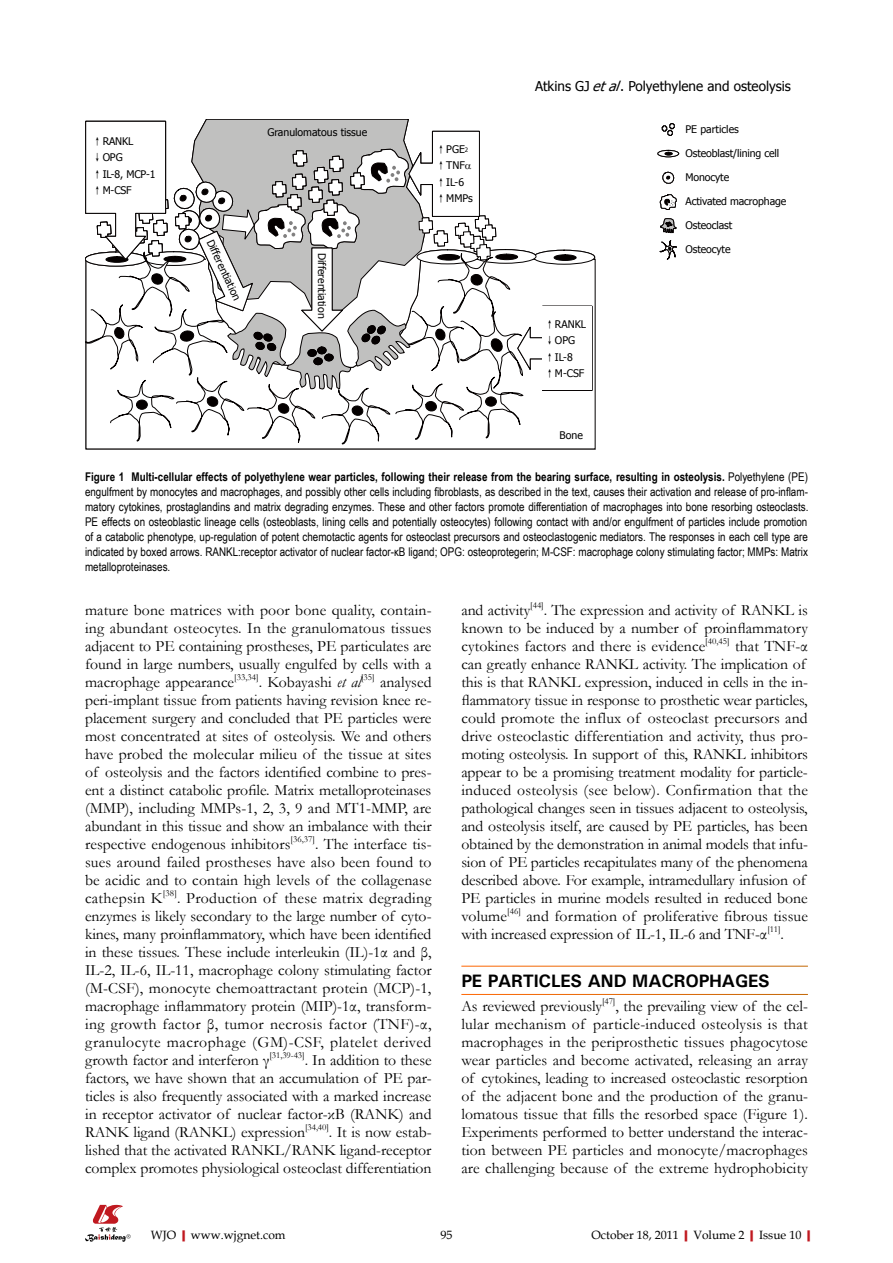
<style>
.page{position:relative;width:893px;height:1263px;background:#fff}
.page>*{position:absolute;margin:0;border:0;box-sizing:border-box;transform-origin:0 0}
.t1{font:700 18px "Univers";letter-spacing:-.01em;color:#000}
.t2{font:15.75px/18px "Garamond";letter-spacing:-.005em;color:#000;text-align:justify}
.t3{font:italic 15.15px "Arial";color:#040000}
.t4{font:13.5px "Tahoma";color:#000}
.t5{font:12.75px/22.6px "Arial";color:#040000}
.t6{font:12px/15px "Arial Narrow";color:#000;text-align:justify}
.t7{font:12px "Book Antiqua";color:#000}
.t8{font:10.5px/16.5px "Tahoma";letter-spacing:-.01em;color:#000}
.t9{font:9.15px "Garamond";letter-spacing:.005em;color:#000}
.s1{font-style:italic}
.s2{font-family:"Sim Sun"}
.s3{font-size:6.15px}
.s4{font-weight:700}
.s5{font-family:"Koz Min Pro"}
.s6{font-weight:700;color:#c01920}
</style>
<div class="page">
<svg style="left:85px;top:1205px;width:46px;height:37px"></svg>
<div style="left:533px;top:250px;width:62px;height:14px;border:1px solid #040000;border-radius:50%"></div>
<div style="left:658px;top:150px;width:21px;height:7px;border:1px solid #040000;border-radius:50%"></div>
<svg style="left:665px;top:152px;width:7px;height:3px"></svg>
<svg style="left:660px;top:218px;width:17px;height:15px"></svg>
<svg style="left:660px;top:240px;width:17px;height:19px"></svg>
<svg style="left:660px;top:171px;width:17px;height:39px"></svg>
<svg style="left:662px;top:123px;width:13px;height:13px"></svg>
<svg style="left:85px;top:121px;width:507px;height:328px"></svg>
<p class="t4" style="left:535px;top:77px;width:257px">Atkins GJ <span class="s1">etal</span>. Polyethylene and osteolysis</p>
<p class="t8" style="left:267px;top:123px;width:101px">Granulomatous tissue</p>
<p class="t8" style="left:685px;top:121px;width:55px">PE particles</p>
<p class="t8" style="left:685px;top:145px;width:95px">Osteoblast/lining cell</p>
<p class="t8" style="left:685px;top:169px;width:45px">Monocyte</p>
<p class="t8" style="left:685px;top:193px;width:102px">Activated macrophage</p>
<p class="t8" style="left:685px;top:217px;width:48px">Osteoclast</p>
<p class="t8" style="left:685px;top:241px;width:47px">Osteocyte</p>
<p class="t5" style="left:94px;top:121px;width:70px">RANKL<br>OPG<br>IL-8, MCP-1</p>
<p class="t3" style="left:234px;top:124px;width:148px">Granulomatous tissue</p>
<p class="t8" style="left:92px;top:132px;width:65px"><span class="s2">↑</span>RANKL <span class="s2">↓</span>OPG <span class="s2">↑</span>IL-8, MCP-1 <span class="s2">↑</span>M-CSF</p>
<p class="t8" style="left:436px;top:140px;width:39px"><span class="s2">↑</span>PGE<span class="s3">2 </span><span class="s2">↑</span>TNF <span class="s2">↑</span>IL-6 <span class="s2">↑</span>MMPs</p>
<p class="t5" style="left:439px;top:152px;width:26px">TNF<br>IL-6</p>
<p class="t5" style="left:220px;top:233px;width:77px;rotate:65deg">differentiation</p>
<p class="t8" style="left:218px;top:236px;width:67px;rotate:65deg">Differentiation</p>
<p class="t5" style="left:335px;top:251px;width:77px;rotate:90deg">differentiation</p>
<p class="t8" style="left:331px;top:253px;width:67px;rotate:90deg">Differentiation</p>
<p class="t8" style="left:544px;top:315px;width:43px"><span class="s2">↑</span>RANKL <span class="s2">↓</span>OPG <span class="s2">↑</span>IL-8 <span class="s2">↑</span>M-CSF</p>
<p class="t5" style="left:549px;top:326px;width:30px">OPG<br>IL-8</p>
<p class="t3" style="left:552px;top:422px;width:37px">Bone</p>
<p class="t8" style="left:559px;top:426px;width:25px">Bone</p>
<p class="t6" style="left:85px;top:469px;width:725px"><span class="s4">Figure 1 Multi-cellular effects of polyethylene wear particles, following their release from the bearing surface, resulting in osteolysis.</span> Polyethylene (PE) engulfment by monocytes and macrophages, and possibly other cells including fibroblasts, as described in the text, causes their activation and release of pro-inflam&shy;matory cytokines, prostaglandins and matrix degrading enzymes. These and other factors promote differentiation of macrophages into bone resorbing osteoclasts.<br>PE effects on osteoblastic lineage cells (osteoblasts, lining cells and potentially osteocytes) following contact with and/or engulfment of particles include promotion of a catabolic phenotype, up-regulation of potent chemotactic agents for osteoclast precursors and osteoclastogenic mediators. The responses in each cell type are indicated by boxed arrows. RANKL<span class="s5">:</span>receptor activator of nuclear factor-κB ligand; OPG: osteoprotegerin; M-CSF: macrophage colony stimulating factor; MMPs: Matrix metalloproteinases.</p>
<p class="t2" style="left:85px;top:601px;width:348px">mature bone matrices with poor bone quality, contain&shy;ing abundant osteocytes. In the granulomatous tissues adjacent to PE containing prostheses, PE particulates are found in large numbers, usually engulfed by cells with a macrophage appearance</p>
<p class="t9" style="left:234px;top:671px;width:26px">[33,34]</p>
<p class="t2" style="left:259px;top:673px;width:104px">. Kobayashi <span class="s1">et al</span></p>
<p class="t9" style="left:361px;top:671px;width:15px">[35]</p>
<p class="t2" style="left:85px;top:673px;width:348px;text-indent:295px">analysed peri-implant tissue from patients having revision knee re&shy;placement surgery and concluded that PE particles were most concentrated at sites of osteolysis. We and others have probed the molecular milieu of the tissue at sites of osteolysis and the factors identified combine to pres&shy;ent a distinct catabolic profile. Matrix metalloproteinases (MMP), including MMPs-1, 2, 3, 9 and MT1-MMP, are abundant in this tissue and show an imbalance with their respective endogenous inhibitors</p>
<p class="t9" style="left:291px;top:833px;width:26px">[36,37]</p>
<p class="t2" style="left:85px;top:835px;width:348px;text-indent:230px">. The interface tis&shy;sues around failed prostheses have also been found to be acidic and to contain high levels of the collagenase cathepsin K</p>
<p class="t9" style="left:163px;top:887px;width:16px">[38]</p>
<p class="t2" style="left:85px;top:889px;width:348px;text-indent:92px">. Production of these matrix degrading enzymes is likely secondary to the large number of cyto&shy;kines, many proinflammatory, which have been identified in these tissues. These include interleukin (IL)-1α and β, IL-2, IL-6, IL-11, macrophage colony stimulating factor (M-CSF), monocyte chemoattractant protein (MCP)-1, macrophage inflammatory protein (MIP)-1α, transform&shy;ing growth factor β, tumor necrosis factor (TNF)-α, granulocyte macrophage (GM)-CSF, platelet derived growth factor and interferon γ</p>
<p class="t9" style="left:269px;top:1049px;width:37px">[31,39-43]</p>
<p class="t2" style="left:85px;top:1051px;width:348px;text-indent:220px">. In addition to these factors, we have shown that an accumulation of PE par&shy;ticles is also frequently associated with a marked increase in receptor activator of nuclear factor-κB (RANK) and RANK ligand (RANKL) expression</p>
<p class="t9" style="left:305px;top:1121px;width:25px">[34,40]</p>
<p class="t2" style="left:85px;top:1123px;width:348px;text-indent:244px">. It is now estab&shy;lished that the activated RANKL/RANK ligand-receptor complex promotes physiological osteoclast differentiation</p>
<p class="t2" style="left:461px;top:601px;width:71px">and activity</p>
<p class="t9" style="left:530px;top:599px;width:15px">[44]</p>
<p class="t2" style="left:461px;top:601px;width:348px;text-indent:82px">. The expression and activity of RANKL is known to be induced by a number of proinflammatory cytokines factors and there is evidence</p>
<p class="t9" style="left:705px;top:635px;width:26px">[40,45]</p>
<p class="t2" style="left:461px;top:637px;width:348px;text-align:left;text-indent:274px">that TNF-α can greatly enhance RANKL activity. The implication of this is that RANKL expression, induced in cells in the in&shy;flammatory tissue in response to prosthetic wear particles, could promote the influx of osteoclast precursors and drive osteoclastic differentiation and activity, thus pro&shy;moting osteolysis. In support of this, RANKL inhibitors appear to be a promising treatment modality for particle&shy;induced osteolysis (see below). Confirmation that the pathological changes seen in tissues adjacent to osteolysis, and osteolysis itself, are caused by PE particles, has been obtained by the demonstration in animal models that infu&shy;sion of PE particles recapitulates many of the phenomena described above. For example, intramedullary infusion of PE particles in murine models resulted in reduced bone volume</p>
<p class="t9" style="left:507px;top:905px;width:15px">[46]</p>
<p class="t2" style="left:461px;top:907px;width:348px;text-indent:65px">and formation of proliferative fibrous tissue with increased expression of IL-1, IL-6 and TNF-α</p>
<p class="t9" style="left:767px;top:923px;width:15px">[11]</p>
<p class="t2" style="left:780px;top:925px;width:5px">.</p>
<p class="t1" style="left:461px;top:969px;width:310px">PE PARTICLES AND MACROPHAGES</p>
<p class="t2" style="left:461px;top:997px;width:142px">As reviewed previously</p>
<p class="t9" style="left:602px;top:995px;width:15px">[47]</p>
<p class="t2" style="left:461px;top:997px;width:348px;text-indent:154px">, the prevailing view of the cel&shy;lular mechanism of particle-induced osteolysis is that macrophages in the periprosthetic tissues phagocytose wear particles and become activated, releasing an array of cytokines, leading to increased osteoclastic resorption of the adjacent bone and the production of the granu&shy;lomatous tissue that fills the resorbed space (Figure 1).<br>Experiments performed to better understand the interac&shy;tion between PE particles and monocyte/macrophages are challenging because of the extreme hydrophobicity</p>
<p class="t7" style="left:151px;top:1226px;width:136px">WJO<span class="s6">|</span>www.wjgnet.com</p>
<p class="t7" style="left:440px;top:1226px;width:13px">95</p>
<p class="t7" style="left:591px;top:1226px;width:226px">October 18, 2011<span class="s6">|</span>Volume 2<span class="s6">|</span>Issue 10<span class="s6">|</span></p>
</div>
